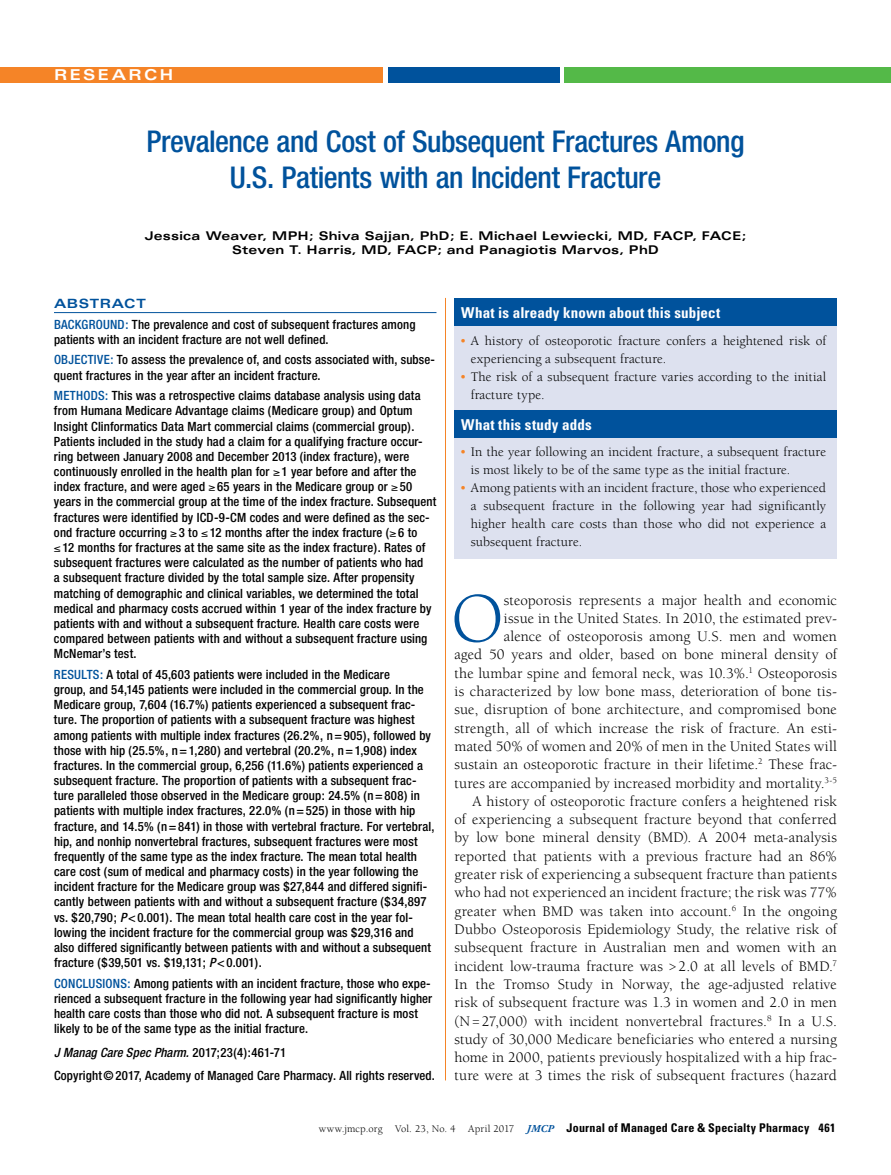
<style>
.page{position:relative;width:891px;height:1175px;background:#fff}
.page>*{position:absolute;margin:0;border:0;box-sizing:border-box;transform-origin:0 0}
.t1{font:71.7px "Berkeley Pro";color:#00529c}
.t2{font:500 condensed 30px/36px "Helvetica Neue";letter-spacing:-.015em;color:#00529c;text-align:center}
.t3{font:15px/18.3px "Berkeley Pro";letter-spacing:.005em;color:#000;text-align:right}
.t4{font:700 condensed 15px "Univers";letter-spacing:.01em;color:#fff}
.t5{font:700 expanded 15px "Univers";letter-spacing:.16em;color:#fff}
.t6{font:13.5px/18px "Berkeley Pro";letter-spacing:.005em;color:#000}
.t7{font:500 condensed 12.75px/15.1px "Helvetica Neue";letter-spacing:.01em;color:#000}
.t8{font:700 expanded 12.75px "Univers";letter-spacing:.045em;color:#00529c}
.t9{font:700 expanded 12px/13.5px "Univers";letter-spacing:.02em;color:#000;text-align:center}
.t10{font:700 condensed 12px "Univers";letter-spacing:.015em;color:#000}
.s1{color:#00529c}
.s2{font-style:italic}
.s3{color:#f58427}
.s4{font-family:"Berkeley Pro";font-weight:400;font-stretch:normal;font-size:10.5px}
.s5{font-family:"Adobe Garamond Pro";font-style:italic;font-stretch:normal;font-size:10.5px;color:#00529c}
</style>
<div class="page">
<hr style="left:54px;top:312px;width:382px;height:1px;background:#00529c">
<hr style="left:445px;top:298px;width:1px;height:782px;background:#f58427">
<div style="left:0;top:67px;width:383px;height:15px;background:#f58427"></div>
<div style="left:388px;top:67px;width:172px;height:15px;background:#00529c"></div>
<div style="left:565px;top:67px;width:326px;height:16px;background:#54b948"></div>
<div style="left:455px;top:316px;width:382px;height:130px;background:#dde1ef"></div>
<div style="left:455px;top:298px;width:382px;height:27px;background:#00529c"></div>
<div style="left:455px;top:420px;width:382px;height:139px;background:#dde1ef"></div>
<div style="left:455px;top:410px;width:382px;height:28px;background:#00529c"></div>
<p class="t5" style="left:54px;top:66px;width:121px">RESEARCH</p>
<h2 class="t2" style="left:147px;top:123px;width:599px">Prevalence and Cost of Subsequent Fractures Among<br>U.S. Patients with an Incident Fracture</h2>
<p class="t9" style="left:145px;top:229px;width:603px">Jessica Weaver, MPH; Shiva Sajjan, PhD; E. Michael Lewiecki, MD, FACP, FACE;<br>Steven T. Harris, MD, FACP; and Panagiotis Marvos, PhD</p>
<p class="t8" style="left:54px;top:296px;width:93px">ABSTRACT</p>
<p class="t7" style="left:54px;top:316px;width:363px"><span class="s1">BACKGROUND:</span> The prevalence and cost of subsequent fractures among patients with an incident fracture are not well defined.</p>
<p class="t7" style="left:54px;top:352px;width:383px"><span class="s1">OBJECTIVE:</span> To assess the prevalence of, and costs associated with, subse&shy;quent fractures in the year after an incident fracture.</p>
<p class="t7" style="left:54px;top:388px;width:384px"><span class="s1">METHODS:</span> This was a retrospective claims database analysis using data from Humana Medicare Advantage claims (Medicare group) and Optum Insight Clinformatics Data Mart commercial claims (commercial group).<br>Patients included in the study had a claim for a qualifying fracture occur&shy;ring between January 2008 and December 2013 (index fracture), were continuously enrolled in the health plan for ≥1 year before and after the index fracture, and were aged ≥65 years in the Medicare group or ≥50 years in the commercial group at the time of the index fracture. Subsequent fractures were identified by ICD-9-CM codes and were defined as the sec&shy;ond fracture occurring ≥3 to ≤12 months after the index fracture (≥6 to ≤12 months for fractures at the same site as the index fracture). Rates of subsequent fractures were calculated as the number of patients who had<br>a subsequent fracture divided by the total sample size. After propensity matching of demographic and clinical variables, we determined the total medical and pharmacy costs accrued within 1 year of the index fracture by patients with and without a subsequent fracture. Health care costs were compared between patients with and without a subsequent fracture using McNemar’s test.</p>
<p class="t7" style="left:54px;top:666px;width:382px"><span class="s1">RESULTS:</span> A total of 45,603 patients were included in the Medicare<br>group, and 54,145 patients were included in the commercial group. In the Medicare group, 7,604 (16.7%) patients experienced a subsequent frac&shy;ture. The proportion of patients with a subsequent fracture was highest among patients with multiple index fractures (26.2%, n=905), followed by those with hip (25.5%, n=1,280) and vertebral (20.2%, n=1,908) index fractures. In the commercial group, 6,256 (11.6%) patients experienced a subsequent fracture. The proportion of patients with a subsequent frac&shy;ture paralleled those observed in the Medicare group: 24.5% (n=808) in patients with multiple index fractures, 22.0% (n=525) in those with hip fracture, and 14.5% (n=841) in those with vertebral fracture. For vertebral, hip, and nonhip nonvertebral fractures, subsequent fractures were most frequently of the same type as the index fracture. The mean total health care cost (sum of medical and pharmacy costs) in the year following the incident fracture for the Medicare group was $27,844 and differed signifi&shy;cantly between patients with and without a subsequent fracture ($34,897 vs. $20,790; <span class="s2">P</span>&lt;0.001). The mean total health care cost in the year fol&shy;lowing the incident fracture for the commercial group was $29,316 and also differed significantly between patients with and without a subsequent fracture ($39,501 vs. $19,131; <span class="s2">P</span>&lt;0.001).</p>
<p class="t7" style="left:54px;top:975px;width:380px"><span class="s1">CONCLUSIONS:</span> Among patients with an incident fracture, those who expe&shy;rienced a subsequent fracture in the following year had significantly higher health care costs than those who did not. A subsequent fracture is most likely to be of the same type as the initial fracture.</p>
<p class="t7" style="left:54px;top:1040px;width:382px;line-height:23.5px"><span class="s2">J Manag Care Spec Pharm.</span> 2017;23(4):461-71<br>Copyright©2017, Academy of Managed Care Pharmacy. All rights reserved.</p>
<p class="t4" style="left:461px;top:303px;width:261px">What is already known about this subject</p>
<p class="t6" style="left:471px;top:331px;width:357px;text-indent:-11px"><span class="s3">•</span> A history of osteoporotic fracture confers a heightened risk of experiencing a subsequent fracture.</p>
<p class="t6" style="left:471px;top:367px;width:357px;text-indent:-11px"><span class="s3">•</span> The risk of a subsequent fracture varies according to the initial fracture type.</p>
<p class="t4" style="left:461px;top:415px;width:132px">What this study adds</p>
<p class="t6" style="left:471px;top:443px;width:357px;text-indent:-11px"><span class="s3">•</span> In the year following an incident fracture, a subsequent fracture is most likely to be of the same type as the initial fracture.</p>
<p class="t6" style="left:471px;top:479px;width:357px;text-align:justify;text-indent:-11px"><span class="s3">•</span> Among patients with an incident fracture, those who experienced a subsequent fracture in the following year had significantly higher health care costs than those who did not experience a subsequent fracture.</p>
<h1 class="t1" style="left:451px;top:579px;width:55px">O</h1>
<p class="t3" style="left:455px;top:591px;width:384px">steoporosis represents a major health and economic<br>issue in the United States. In 2010, the estimated prev-<br>alence of osteoporosis among U.S. men and women<br>aged 50 years and older, based on bone mineral density of the lumbar spine and femoral neck, was 10.3%.<sup>1</sup> Osteoporosis is characterized by low bone mass, deterioration of bone tis&shy;sue, disruption of bone architecture, and compromised bone strength, all of which increase the risk of fracture. An esti&shy;mated 50% of women and 20% of men in the United States will sustain an osteoporotic fracture in their lifetime.<sup>2</sup> These frac&shy;tures are accompanied by increased morbidity and mortality.<sup>3-5<br></sup>A history of osteoporotic fracture confers a heightened risk<br>of experiencing a subsequent fracture beyond that conferred by low bone mineral density (BMD). A 2004 meta-analysis reported that patients with a previous fracture had an 86% greater risk of experiencing a subsequent fracture than patients who had not experienced an incident fracture; the risk was 77% greater when BMD was taken into account.<sup>6</sup> In the ongoing Dubbo Osteoporosis Epidemiology Study, the relative risk of subsequent fracture in Australian men and women with an incident low-trauma fracture was &gt;2.0 at all levels of BMD.<sup>7<br></sup>In the Tromso Study in Norway, the age-adjusted relative risk of subsequent fracture was 1.3 in women and 2.0 in men (N=27,000) with incident nonvertebral fractures.<sup>8</sup> In a U.S. study of 30,000 Medicare beneficiaries who entered a nursing home in 2000, patients previously hospitalized with a hip frac&shy;ture were at 3 times the risk of subsequent fractures (hazard</p>
<p class="t10" style="left:319px;top:1120px;width:518px"><span class="s4">www.jmcp.org Vol. 23, No. 4 April 2017</span> <span class="s5">JMCP</span> Journal of Managed Care &amp; Specialty Pharmacy 461</p>
</div>
